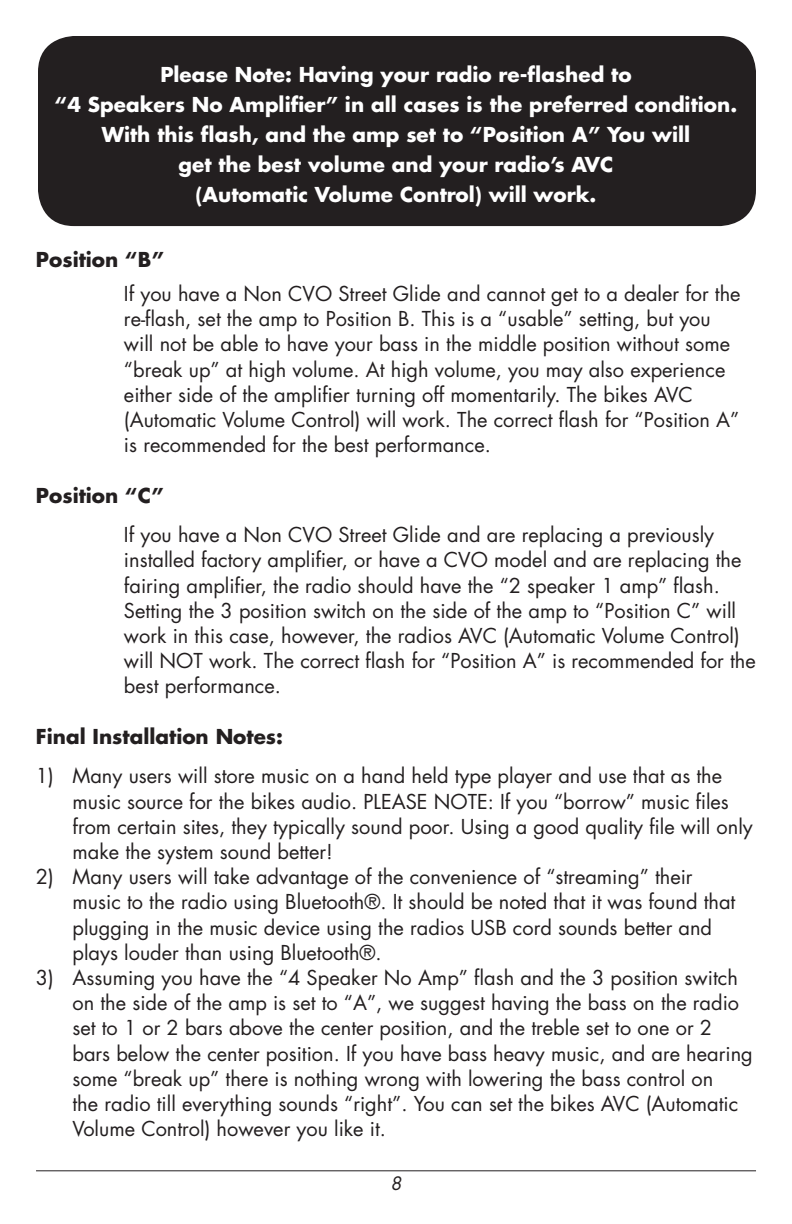
<style>
.page{position:relative;width:792px;height:1224px;background:#fff}
.page>*{position:absolute;margin:0;border:0;box-sizing:border-box;transform-origin:0 0}
.t1{font:20px/25.2px "Futura";color:#231f20}
.t2{font:700 20px/30px "Futura";color:#fff;text-align:center}
.t3{font:700 20px "Futura";color:#231f20}
.t4{font:italic 18px "Futura";color:#231f20}
</style>
<div class="page">
<div style="left:38px;top:36px;width:718px;height:190px;background:#231f20;border-radius:36px"></div>
<hr style="left:36px;top:1170px;width:720px;height:1px;background:#231f20">
<p class="t2" style="left:55px;top:59px;width:684px">Please Note: Having your radio re-flashed to<br>“4 Speakers No Amplifier” in all cases is the preferred condition.<br>With this flash, and the amp set to “Position A” You will<br>get the best volume and your radio’s AVC<br>(Automatic Volume Control) will work.</p>
<p class="t3" style="left:36px;top:246px;width:129px">Position “B”</p>
<p class="t1" style="left:124px;top:281px;width:618px">If you have a Non CVO Street Glide and cannot get to a dealer for the re-flash, set the amp to Position B. This is a “usable” setting, but you will not be able to have your bass in the middle position without some “break up” at high volume. At high volume, you may also experience either side of the amplifier turning off momentarily. The bikes AVC (Automatic Volume Control) will work. The correct flash for “Position A” is recommended for the best performance.</p>
<p class="t3" style="left:36px;top:482px;width:129px">Position “C”</p>
<p class="t1" style="left:124px;top:522px;width:633px">If you have a Non CVO Street Glide and are replacing a previously installed factory amplifier, or have a CVO model and are replacing the fairing amplifier, the radio should have the “2 speaker 1 amp” flash.<br>Setting the 3 position switch on the side of the amp to “Position C” will work in this case, however, the radios AVC (Automatic Volume Control) will NOT work. The correct flash for “Position A” is recommended for the best performance.</p>
<p class="t3" style="left:36px;top:723px;width:249px">Final Installation Notes:</p>
<p class="t1" style="left:73px;top:764px;width:682px;text-indent:-37px">1) Many users will store music on a hand held type player and use that as the music source for the bikes audio. PLEASE NOTE: If you “borrow” music files from certain sites, they typically sound poor. Using a good quality file will only make the system sound better!</p>
<p class="t1" style="left:73px;top:864px;width:664px;text-indent:-37px">2) Many users will take advantage of the convenience of “streaming” their music to the radio using Bluetooth®. It should be noted that it was found that plugging in the music device using the radios USB cord sounds better and plays louder than using Bluetooth®.</p>
<p class="t1" style="left:73px;top:965px;width:682px;text-indent:-37px">3) Assuming you have the “4 Speaker No Amp” flash and the 3 position switch on the side of the amp is set to “A”, we suggest having the bass on the radio set to 1 or 2 bars above the center position, and the treble set to one or 2 bars below the center position. If you have bass heavy music, and are hearing some “break up” there is nothing wrong with lowering the bass control on<br>the radio till everything sounds “right”. You can set the bikes AVC (Automatic Volume Control) however you like it.</p>
<p class="t4" style="left:390px;top:1172px;width:13px">8</p>
</div>
